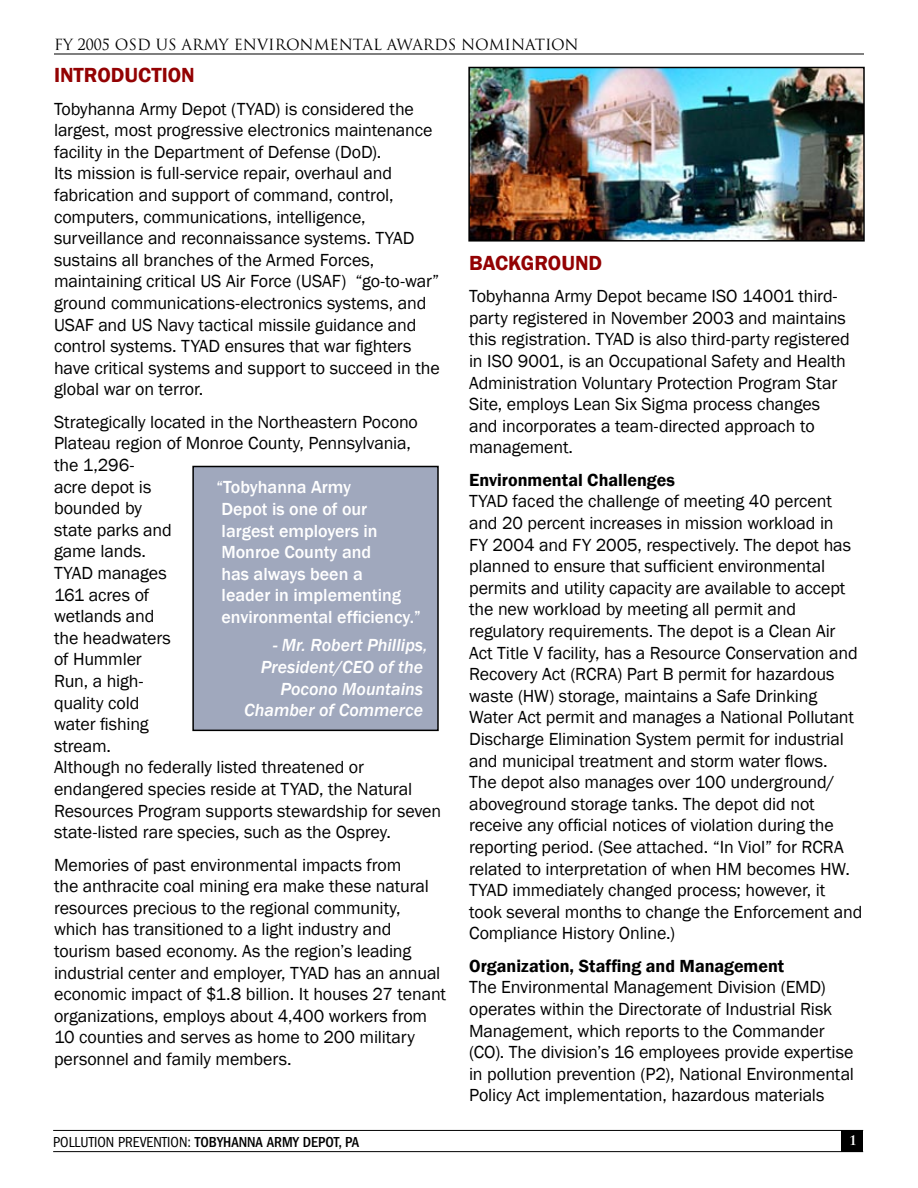
<style>
.page{position:relative;width:918px;height:1188px;background:#fff}
.page>*{position:absolute;margin:0;border:0;box-sizing:border-box;transform-origin:0 0}
.t1{font:600 21px "Franklin Gothic";color:#930203}
.t2{font:18px/21.6px "Franklin Gothic";letter-spacing:-.005em;color:#000}
.t3{font:500 18px/21.6px "Franklin Gothic";color:#fff}
.t4{font:italic 500 18px/21.6px "Franklin Gothic";color:#fff;text-align:right}
.t5{font:600 18px "Franklin Gothic";color:#000}
.t6{font:15px "Trajan Pro";color:#000}
.t7{font:500 condensed 15px "Franklin Gothic";color:#000}
.s1{font-size:17.7px}
.s2{font-weight:400}
</style>
<div class="page">
<hr style="left:54px;top:54px;width:810px;height:1px;background:#000">
<div style="left:842px;top:1130px;width:21px;height:22px;background:#000"></div>
<hr style="left:53px;top:1130px;width:810px;height:1px;background:#000">
<hr style="left:53px;top:1151px;width:810px;height:1px;background:#000">
<img style="left:471px;top:70px;width:391px;height:169px">
<div style="left:468px;top:67px;width:397px;height:175px;border:2px solid #000"></div>
<div style="left:193px;top:466px;width:245px;height:264px;background:#a0a8bd"></div>
<div style="left:192px;top:466px;width:247px;height:265px;border:2px solid #000"></div>
<p class="t6" style="left:54px;top:35px;width:526px">FY <span class="s1">2005</span> OSD US ARMY ENVIRONMENTAL AWARDS NOMINATION</p>
<p class="t1" style="left:54px;top:62px;width:142px">INTRODUCTION</p>
<p class="t2" style="left:54px;top:98px;width:387px">Tobyhanna Army Depot (TYAD) is considered the largest, most progressive electronics maintenance facility in the Department of Defense (DoD).<br>Its mission is full-service repair, overhaul and fabrication and support of command, control, computers, communications, intelligence, surveillance and reconnaissance systems. TYAD sustains all branches of the Armed Forces, maintaining critical US Air Force (USAF) “go-to-war” ground communications-electronics systems, and USAF and US Navy tactical missile guidance and control systems. TYAD ensures that war fighters have critical systems and support to succeed in the global war on terror.</p>
<p class="t2" style="left:54px;top:411px;width:389px">Strategically located in the Northeastern Pocono<br>Plateau region of Monroe County, Pennsylvania,<br>the 1,296-<br>acre depot is<br>bounded by<br>state parks and<br>game lands.<br>TYAD manages<br>161 acres of<br>wetlands and<br>the headwaters<br>of Hummler<br>Run, a high-<br>quality cold<br>water fishing<br>stream.<br>Although no federally listed threatened or endangered species reside at TYAD, the Natural<br>Resources Program supports stewardship for seven state-listed rare species, such as the Osprey.</p>
<p class="t2" style="left:54px;top:854px;width:394px">Memories of past environmental impacts from<br>the anthracite coal mining era make these natural resources precious to the regional community, which has transitioned to a light industry and tourism based economy. As the region’s leading industrial center and employer, TYAD has an annual economic impact of $1.8 billion. It houses 27 tenant organizations, employs about 4,400 workers from 10 counties and serves as home to 200 military personnel and family members.</p>
<p class="t3" style="left:216px;top:477px;width:206px">“Tobyhanna Army<br>Depot is one of our<br>largest employers in<br>Monroe County and<br>has always been a<br>leader in implementing environmental efficiency.”</p>
<p class="t4" style="left:244px;top:635px;width:185px">- Mr. Robert Phillips,<br>President/CEO of the<br>Pocono Mountains<br>Chamber of Commerce</p>
<p class="t7" style="left:53px;top:1133px;width:307px"><span class="s2">POLLUTION PREVENTION:</span> TOBYHANNA ARMY DEPOT, PA</p>
<p class="t1" style="left:469px;top:250px;width:135px">BACKGROUND</p>
<p class="t2" style="left:469px;top:286px;width:382px">Tobyhanna Army Depot became ISO 14001 third&shy;party registered in November 2003 and maintains this registration. TYAD is also third-party registered in ISO 9001, is an Occupational Safety and Health Administration Voluntary Protection Program Star Site, employs Lean Six Sigma process changes and incorporates a team-directed approach to management.</p>
<p class="t5" style="left:469px;top:469px;width:207px">Environmental Challenges</p>
<p class="t2" style="left:469px;top:491px;width:395px">TYAD faced the challenge of meeting 40 percent and 20 percent increases in mission workload in<br>FY 2004 and FY 2005, respectively. The depot has planned to ensure that sufficient environmental permits and utility capacity are available to accept the new workload by meeting all permit and regulatory requirements. The depot is a Clean Air Act Title V facility, has a Resource Conservation and Recovery Act (RCRA) Part B permit for hazardous waste (HW) storage, maintains a Safe Drinking Water Act permit and manages a National Pollutant Discharge Elimination System permit for industrial and municipal treatment and storm water flows.<br>The depot also manages over 100 underground/ aboveground storage tanks. The depot did not receive any official notices of violation during the reporting period. (See attached. “In Viol” for RCRA related to interpretation of when HM becomes HW.<br>TYAD immediately changed process; however, it took several months to change the Enforcement and Compliance History Online.)</p>
<p class="t5" style="left:469px;top:955px;width:317px">Organization, Staffing and Management</p>
<p class="t2" style="left:469px;top:977px;width:386px">The Environmental Management Division (EMD) operates within the Directorate of Industrial Risk Management, which reports to the Commander (CO). The division’s 16 employees provide expertise in pollution prevention (P2), National Environmental Policy Act implementation, hazardous materials</p>
</div>
